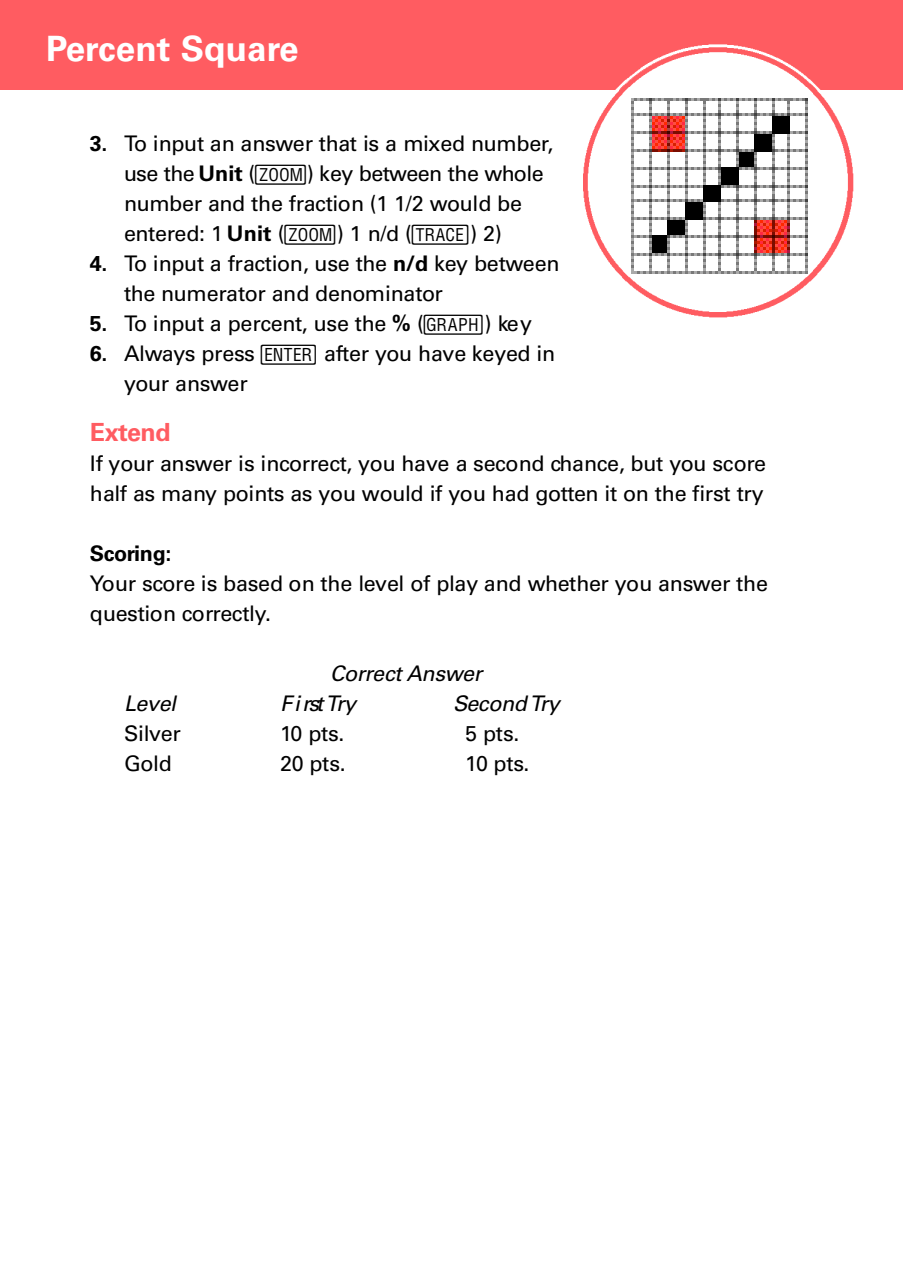
<style>
.page{position:relative;width:903px;height:1265px;background:#fff}
.page>*{position:absolute;margin:0;border:0;box-sizing:border-box;transform-origin:0 0}
.t1{font:700 35px "Univers";color:#fff}
.t2{font:700 25px "Univers";color:#ff5c61}
.t3{font:21.5px/30px "Univers";letter-spacing:-.02em;color:#000}
.t4{font:italic 21.5px "Univers";letter-spacing:-.025em;color:#000}
.t5{font:700 21.5px "Univers";color:#000}
.s1{font-weight:700}
.s2{font-family:"Ti 73 Keys"}
</style>
<div class="page">
<div style="left:0;top:0;width:902px;height:89px;background:#ff5c61"></div>
<svg style="left:582px;top:47px;width:270px;height:270px"></svg>
<h1 class="t1" style="left:46px;top:35px;width:254px">Percent Square</h1>
<p class="t3" style="left:90px;top:131px;width:465px"><span class="s1">3 .</span> To input an answer that is a mixed number,</p>
<p class="t3" style="left:124px;top:161px;width:421px">use the <span class="s1">U n it</span> (<span class="s2">(</span>) key between the whole</p>
<p class="t3" style="left:124px;top:191px;width:399px">number and the fraction (1 1/2 would be</p>
<p class="t3" style="left:124px;top:221px;width:379px">entered: 1 <span class="s1">U n it</span> (<span class="s2">(</span>) 1 n/d (<span class="s2">)</span>) 2)</p>
<p class="t3" style="left:90px;top:251px;width:471px"><span class="s1">4 .</span> To input a fraction, use the <span class="s1">n / d</span> key between</p>
<p class="t3" style="left:124px;top:281px;width:320px">the numerator and denominator</p>
<p class="t3" style="left:90px;top:311px;width:443px"><span class="s1">5 .</span> To input a percent, use the <span class="s1">%</span> (<span class="s2">*</span>) ke y</p>
<p class="t3" style="left:90px;top:341px;width:466px"><span class="s1">6 .</span> A lways press <span class="s2">b</span> a fter you have keyed in</p>
<p class="t3" style="left:124px;top:371px;width:125px">your answer</p>
<p class="t2" style="left:90px;top:423px;width:82px">E x te n d</p>
<p class="t3" style="left:90px;top:450px;width:677px">If your answer is incorrect, you have a second chance, but you score half as many points as you would if you had gotten it on the first try</p>
<p class="t5" style="left:90px;top:545px;width:83px">S c o rin g :</p>
<p class="t3" style="left:90px;top:570px;width:679px">Your score is based on the level of play and whether you answer the question corre c tly.</p>
<p class="t4" style="left:330px;top:665px;width:153px">C o rrect A n s w e r</p>
<p class="t4" style="left:124px;top:695px;width:54px">Le v e l</p>
<p class="t4" style="left:280px;top:695px;width:77px">F i rst Try</p>
<p class="t4" style="left:453px;top:695px;width:108px">Second Try</p>
<p class="t3" style="left:124px;top:720px;width:58px">S ilv e r</p>
<p class="t3" style="left:280px;top:720px;width:66px">10 pts.</p>
<p class="t3" style="left:465px;top:720px;width:55px">5 pts.</p>
<p class="t3" style="left:124px;top:750px;width:49px">G o ld</p>
<p class="t3" style="left:280px;top:750px;width:67px">20 pts.</p>
<p class="t3" style="left:465px;top:750px;width:66px">10 pts.</p>
</div>
